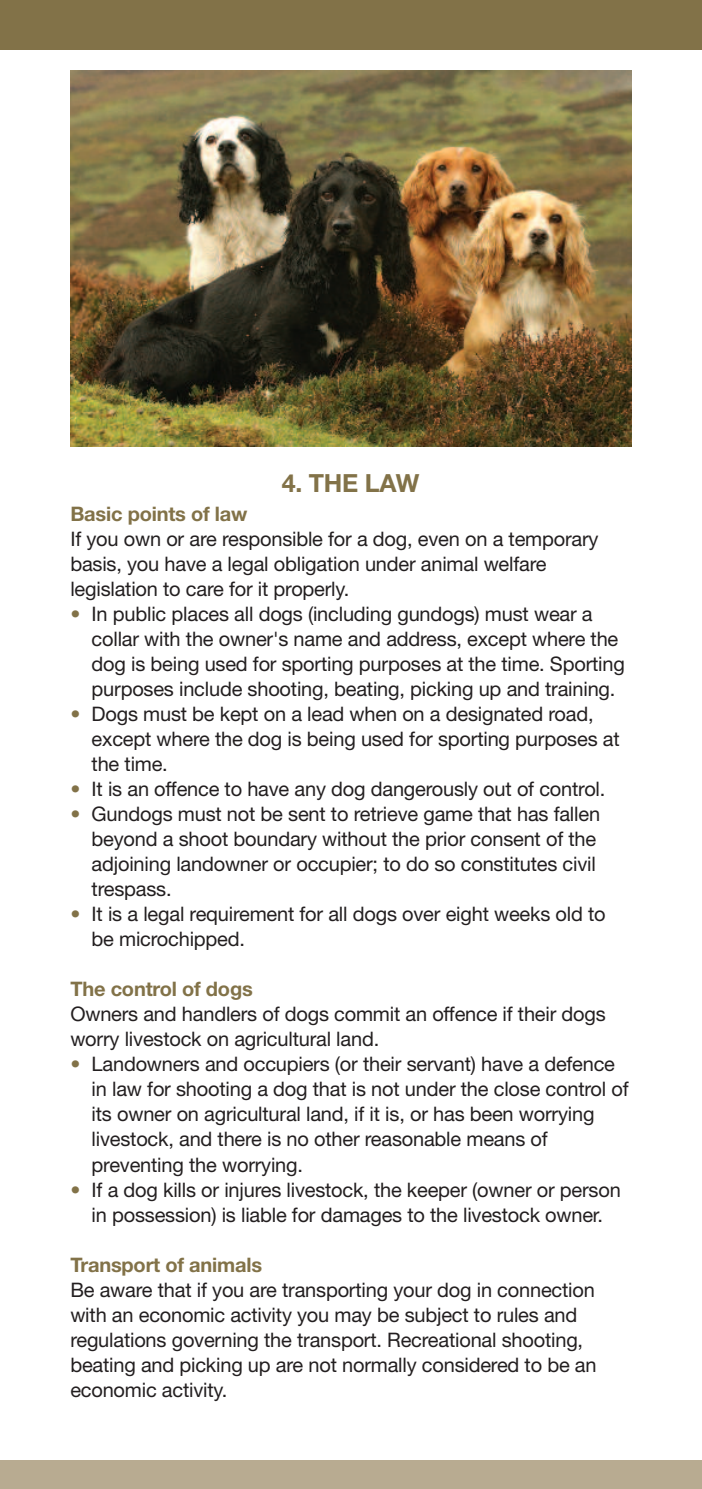
<style>
.page{position:relative;width:702px;height:1489px;background:#fff}
.page>*{position:absolute;margin:0;border:0;box-sizing:border-box;transform-origin:0 0}
.t1{font:700 25px "Helvetica Neue LT";letter-spacing:-.01em;color:#827248}
.t2{font:20px/25px "Helvetica Neue LT";letter-spacing:-.01em;color:#231f20}
.t3{font:700 20px "Helvetica Neue LT";letter-spacing:-.01em;color:#827248}
.s1{font-weight:700;color:#827248}
</style>
<div class="page">
<div style="left:0;top:0;width:702px;height:50px;background:#827248"></div>
<div style="left:0;top:1460px;width:702px;height:28px;background:#b8ab91"></div>
<img style="left:71px;top:71px;width:560px;height:376px">
<p class="t1" style="left:282px;top:467px;width:139px">4. THE LAW</p>
<p class="t3" style="left:70px;top:501px;width:179px">Basic points of law</p>
<p class="t2" style="left:70px;top:526px;width:529px">If you own or are responsible for a dog, even on a temporary basis, you have a legal obligation under animal welfare legislation to care for it properly.</p>
<p class="t2" style="left:92px;top:601px;width:534px;text-indent:-21px"><span class="s1">•</span> In public places all dogs (including gundogs) must wear a collar with the owner's name and address, except where the dog is being used for sporting purposes at the time. Sporting purposes include shooting, beating, picking up and training.</p>
<p class="t2" style="left:92px;top:701px;width:529px;text-indent:-21px"><span class="s1">•</span> Dogs must be kept on a lead when on a designated road, except where the dog is being used for sporting purposes at the time.</p>
<p class="t2" style="left:70px;top:776px;width:536px"><span class="s1">•</span> It is an offence to have any dog dangerously out of control.</p>
<p class="t2" style="left:92px;top:801px;width:510px;text-indent:-21px"><span class="s1">•</span> Gundogs must not be sent to retrieve game that has fallen beyond a shoot boundary without the prior consent of the adjoining landowner or occupier; to do so constitutes civil trespass.</p>
<p class="t2" style="left:92px;top:901px;width:515px;text-indent:-21px"><span class="s1">•</span> It is a legal requirement for all dogs over eight weeks old to be microchipped.</p>
<p class="t3" style="left:70px;top:976px;width:184px">The control of dogs</p>
<p class="t2" style="left:70px;top:1001px;width:537px">Owners and handlers of dogs commit an offence if their dogs worry livestock on agricultural land.</p>
<p class="t2" style="left:92px;top:1051px;width:538px;text-indent:-21px"><span class="s1">•</span> Landowners and occupiers (or their servant) have a defence in law for shooting a dog that is not under the close control of its owner on agricultural land, if it is, or has been worrying livestock, and there is no other reasonable means of preventing the worrying.</p>
<p class="t2" style="left:70px;top:1176px;width:552px;text-align:center"><span class="s1">•</span> If a dog kills or injures livestock, the keeper (owner or person in possession) is liable for damages to the livestock owner.</p>
<p class="t3" style="left:70px;top:1251px;width:193px">Transport of animals</p>
<p class="t2" style="left:70px;top:1276px;width:527px">Be aware that if you are transporting your dog in connection with an economic activity you may be subject to rules and regulations governing the transport. Recreational shooting, beating and picking up are not normally considered to be an economic activity.</p>
</div>
